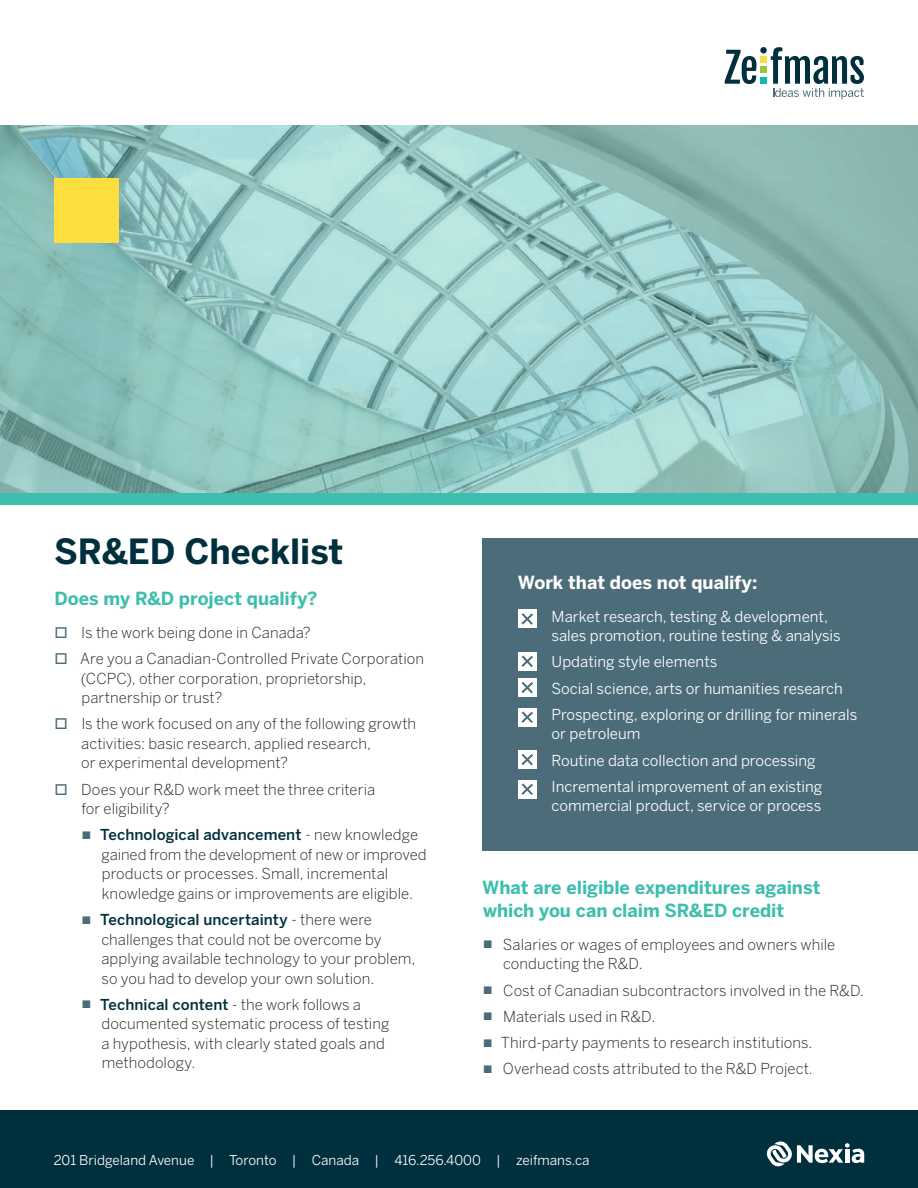
<style>
.page{position:relative;width:918px;height:1188px;background:#fff}
.page>*{position:absolute;margin:0;border:0;box-sizing:border-box;transform-origin:0 0}
.t1{font:700 34.5px "Benton Sans";color:#00303d}
.t2{font:700 18px/22.5px "Benton Sans";letter-spacing:-.005em;color:#3ebead}
.t3{font:700 18px "Benton Sans";color:#fff}
.t4{font:300 15px/19.5px "Benton Sans";letter-spacing:.005em;color:#231f20}
.t5{font:15px/26.2px "Benton Sans";color:#fff}
.t6{font:13.5px "Benton Sans";color:#fff}
.s1{font-weight:500;color:#00303d}
</style>
<div class="page">
<div style="left:0;top:1110px;width:918px;height:78px;background:#00303d"></div>
<svg style="left:767px;top:1141px;width:97px;height:25px"></svg>
<div style="left:0;top:493px;width:918px;height:12px;background:#3ebead"></div>
<svg style="left:0;top:125px;width:918px;height:368px"></svg>
<div style="left:483px;top:539px;width:435px;height:312px;background:#4d6c79"></div>
<div style="left:518px;top:610px;width:19px;height:18px;background:#fff"></div>
<svg style="left:521px;top:613px;width:12px;height:12px"></svg>
<div style="left:518px;top:652px;width:19px;height:19px;background:#fff"></div>
<svg style="left:521px;top:655px;width:12px;height:12px"></svg>
<div style="left:518px;top:678px;width:19px;height:19px;background:#fff"></div>
<svg style="left:521px;top:682px;width:12px;height:11px"></svg>
<div style="left:518px;top:708px;width:19px;height:19px;background:#fff"></div>
<svg style="left:521px;top:711px;width:12px;height:12px"></svg>
<div style="left:518px;top:750px;width:19px;height:19px;background:#fff"></div>
<svg style="left:521px;top:754px;width:12px;height:11px"></svg>
<div style="left:518px;top:780px;width:19px;height:19px;background:#fff"></div>
<svg style="left:521px;top:783px;width:12px;height:12px"></svg>
<svg style="left:725px;top:50px;width:31px;height:34px"></svg>
<svg style="left:771px;top:47px;width:93px;height:52px"></svg>
<div style="left:760px;top:47px;width:7px;height:7px;background:#00303d;border-radius:50%"></div>
<div style="left:760px;top:56px;width:7px;height:7px;background:#fdde3f"></div>
<div style="left:760px;top:77px;width:7px;height:7px;background:#0cbab4"></div>
<div style="left:760px;top:67px;width:7px;height:6px;background:#95c93d"></div>
<div style="left:54px;top:178px;width:65px;height:65px;background:#fdde3f"></div>
<h1 class="t1" style="left:54px;top:530px;width:291px">SR&amp;ED Checklist</h1>
<p class="t2" style="left:54px;top:587px;width:265px">Does my R&amp;D project qualify?</p>
<p class="t4" style="left:80px;top:619px;width:345px;line-height:26.2px">Is the work being done in Canada?<br>Are you a Canadian-Controlled Private Corporation</p>
<p class="t4" style="left:81px;top:668px;width:287px">(CCPC), other corporation, proprietorship, partnership or trust?</p>
<p class="t4" style="left:81px;top:714px;width:337px">Is the work focused on any of the following growth activities: basic research, applied research,<br>or experimental development?</p>
<p class="t4" style="left:81px;top:779px;width:295px">Does your R&amp;D work meet the three criteria for eligibility?</p>
<p class="t4" style="left:100px;top:825px;width:328px"><span class="s1">Technological advancement</span> - new knowledge gained from the development of new or improved products or processes. Small, incremental knowledge gains or improvements are eligible.</p>
<p class="t4" style="left:100px;top:910px;width:317px"><span class="s1">Technological uncertainty</span> - there were challenges that could not be overcome by applying available technology to your problem, so you had to develop your own solution.</p>
<p class="t4" style="left:100px;top:995px;width:291px"><span class="s1">Technical content</span> - the work follows a documented systematic process of testing a hypothesis, with clearly stated goals and methodology.</p>
<p class="t3" style="left:518px;top:571px;width:241px">Work that does not qualify:</p>
<p class="t5" style="left:552px;top:607px;width:291px;line-height:19.5px">Market research, testing &amp; development, sales promotion, routine testing &amp; analysis</p>
<p class="t5" style="left:552px;top:649px;width:307px">Updating style elements<br>Social science, arts or humanities research<br>Prospecting, exploring or drilling for minerals</p>
<p class="t5" style="left:552px;top:721px;width:272px">or petroleum<br>Routine data collection and processing<br>Incremental improvement of an existing</p>
<p class="t5" style="left:552px;top:793px;width:271px">commercial product, service or process</p>
<p class="t2" style="left:482px;top:877px;width:340px">What are eligible expenditures against which you can claim SR&amp;ED credit</p>
<p class="t4" style="left:503px;top:935px;width:334px">Salaries or wages of employees and owners while conducting the R&amp;D.</p>
<p class="t4" style="left:501px;top:977px;width:365px;line-height:26.2px">Cost of Canadian subcontractors involved in the R&amp;D.<br>Materials used in R&amp;D.<br>Third-party payments to research institutions.<br>Overhead costs attributed to the R&amp;D Project.</p>
<p class="t6" style="left:54px;top:1152px;width:537px">201 Bridgeland Avenue | Toronto | Canada | 416.256.4000 | zeifmans.ca</p>
</div>
